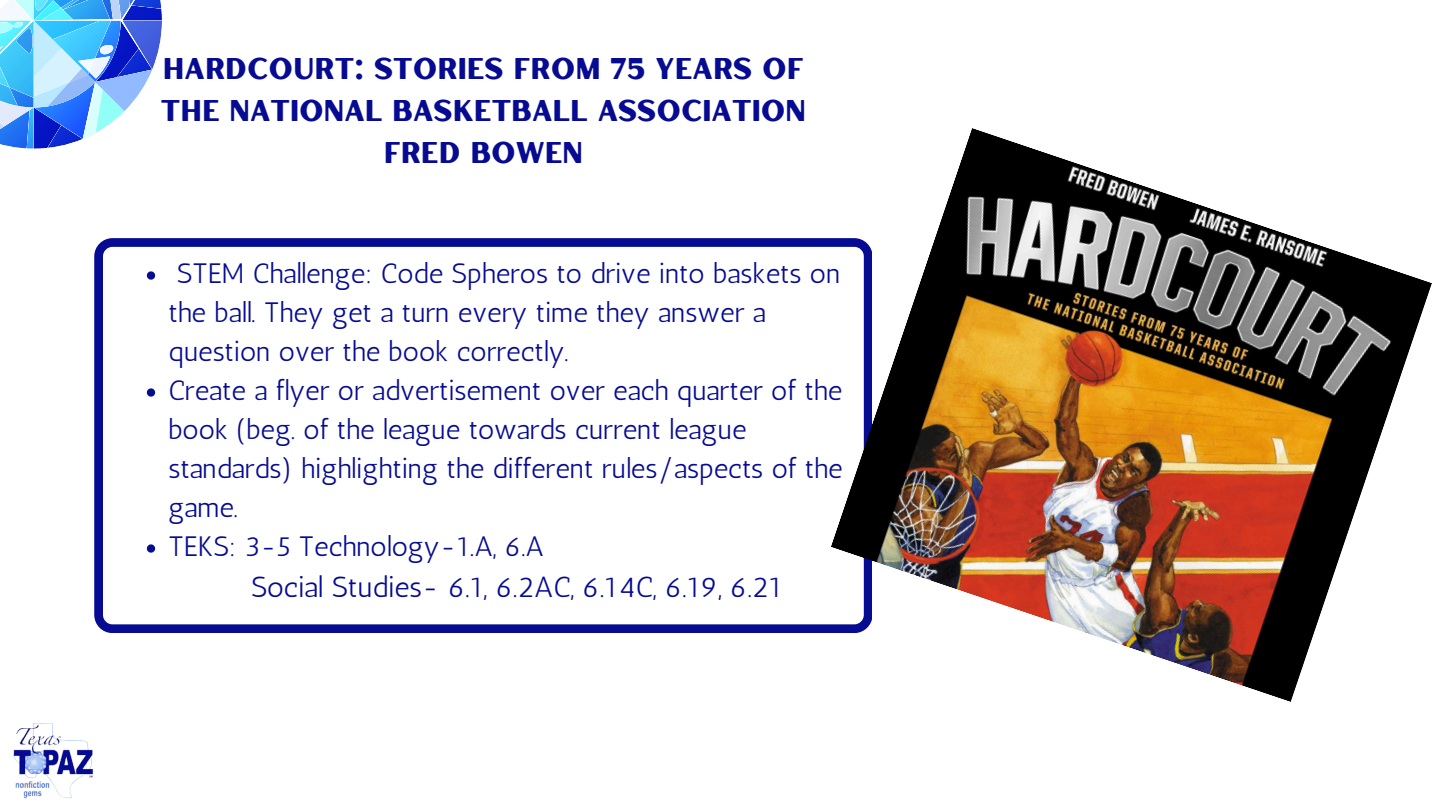
<style>
.page{position:relative;width:1440px;height:810px;background:#fff}
.page>*{position:absolute;margin:0;border:0;box-sizing:border-box;transform-origin:0 0}
.t1{font:30px/42px "Hertical Sans Smooth";color:#060b92;text-align:center}
.t2{font:29.1px "Antic";color:#060b92}
.t3{font:28.1px/39px "Antic";color:#060b92}
</style>
<div class="page">
<img style="left:13px;top:723px;width:80px;height:76px">
<svg style="left:94px;top:238px;width:737px;height:395px"></svg>
<svg style="left:0;top:0;width:162px;height:149px"></svg>
<img style="left:831px;top:128px;width:601px;height:574px">
<svg style="left:147px;top:271px;width:8px;height:9px"></svg>
<svg style="left:147px;top:388px;width:8px;height:9px"></svg>
<svg style="left:147px;top:544px;width:8px;height:9px"></svg>
<h1 class="t1" style="left:161px;top:47px;width:647px">HARDCOURT: STORIES FROM 75 YEARS OF<br>THE NATIONAL BASKETBALL ASSOCIATION<br>FRED BOWEN</h1>
<p class="t3" style="left:168px;top:254px;width:673px">STEM Challenge: Code Spheros to drive into baskets on the ball. They get a turn every time they answer a question over the book correctly.</p>
<p class="t3" style="left:168px;top:371px;width:676px">Create a flyer or advertisement over each quarter of the book (beg. of the league towards current league standards) highlighting the different rules/aspects of the game.</p>
<p class="t3" style="left:168px;top:527px;width:378px">TEKS: 3-5 Technology-1.A, 6.A</p>
<h1 class="t2" style="left:251px;top:570px;width:533px">Social Studies- 6.1, 6.2AC, 6.14C, 6.19, 6.21</h1>
</div>
